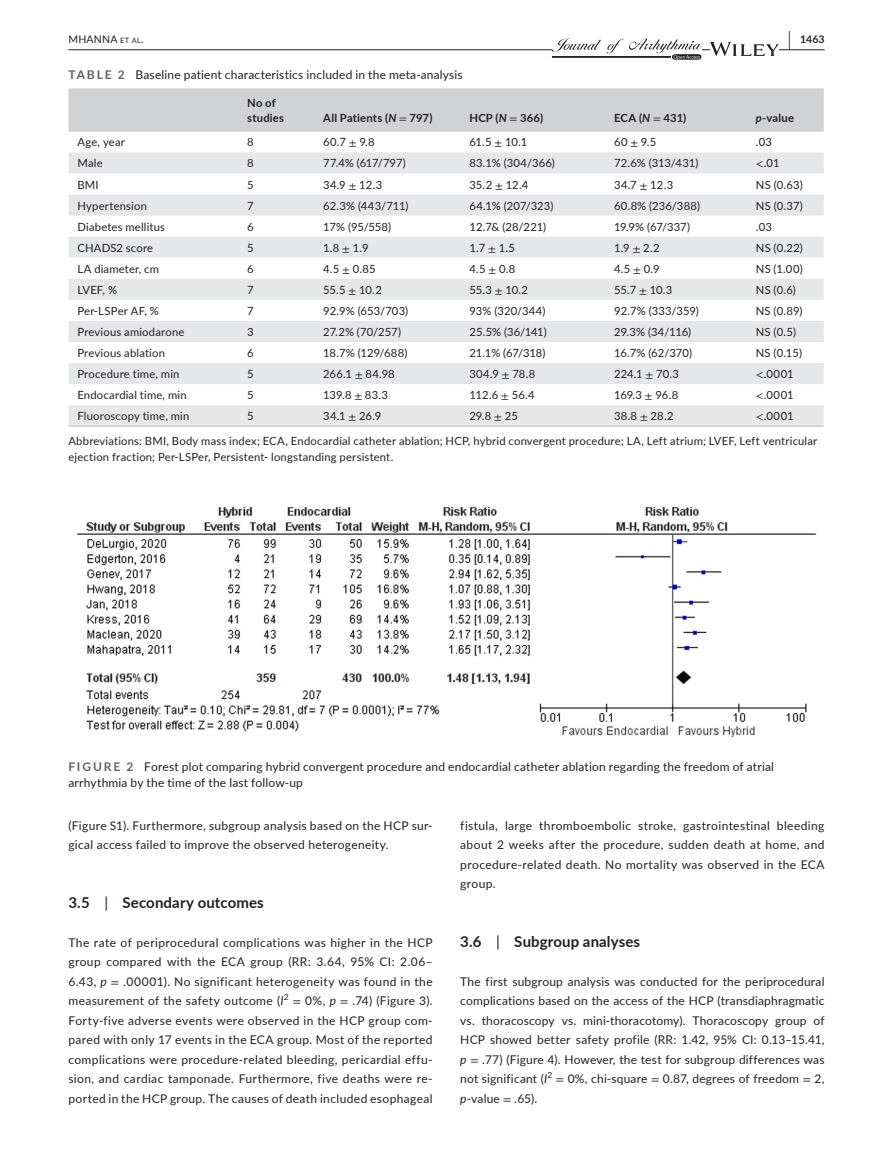
<style>
.page{position:relative;width:893px;height:1174px;background:#fff}
.page>*{position:absolute;margin:0;border:0;box-sizing:border-box;transform-origin:0 0}
.t1{font:700 15px "Lato";letter-spacing:.01em;color:#231f20}
.t2{font:12px/19.5px "Lato";letter-spacing:.02em;color:#231f20;text-align:justify}
.t3{font:11.25px/15.8px "Lato";letter-spacing:.015em;color:#231f20}
.t4{font:700 11.25px/15.8px "Lato";letter-spacing:.015em;color:#231f20}
.t5{font:10.5px "Lato";letter-spacing:.025em;color:#231f20}
.t6{font:700 10.5px "Lato";color:#231f20}
.s1{font-size:7.35px}
.s2{font-size:19.5px}
.s3{font-weight:700;color:#636366}
.s4{font-style:italic}
.s5{font-family:"STIX";font-weight:400}
.s6{font-family:"STIX"}
.s7{font-weight:400}
</style>
<div class="page">
<hr style="left:68px;top:49px;width:756px;height:1px;background:#231f20">
<svg style="left:552px;top:38px;width:149px;height:22px"></svg>
<svg style="left:710px;top:42px;width:69px;height:14px"></svg>
<div style="left:68px;top:88px;width:756px;height:44px;background:#d1d2d4"></div>
<svg style="left:68px;top:152px;width:756px;height:273px;fill:#e6e7e9"></svg>
<hr style="left:68px;top:425px;width:170px;height:2px;background:#d1d2d4">
<hr style="left:238px;top:425px;width:76px;height:2px;background:#d1d2d4">
<hr style="left:314px;top:425px;width:146px;height:2px;background:#d1d2d4">
<hr style="left:460px;top:425px;width:145px;height:2px;background:#d1d2d4">
<hr style="left:605px;top:425px;width:142px;height:2px;background:#d1d2d4">
<hr style="left:747px;top:425px;width:77px;height:2px;background:#d1d2d4">
<img style="left:77px;top:507px;width:739px;height:230px">
<p class="t5" style="left:68px;top:31px;width:77px">MHANNA <span class="s1">et al</span>.</p>
<p class="t6" style="left:789px;top:31px;width:37px"><span class="s2">|</span> 1463</p>
<p class="t2" style="left:68px;top:64px;width:396px"><span class="s3">TABLE 2</span> Baseline patient characteristics included in the meta-analysis</p>
<p class="t4" style="left:247px;top:94px;width:38px">No of studies</p>
<p class="t4" style="left:323px;top:110px;width:111px">All Patients (<span class="s4">N</span> <span class="s5">=</span> 797)</p>
<p class="t4" style="left:469px;top:110px;width:75px">HCP (<span class="s4">N</span> <span class="s5">=</span> 366)</p>
<p class="t4" style="left:614px;top:110px;width:74px">ECA (<span class="s4">N</span> <span class="s5">=</span> 431)</p>
<p class="t4" style="left:756px;top:110px;width:40px"><span class="s4">p</span>-value</p>
<p class="t3" style="left:77px;top:134px;width:49px">Age, year</p>
<p class="t3" style="left:247px;top:134px;width:8px">8</p>
<p class="t3" style="left:323px;top:134px;width:53px">60.7 <span class="s6">±</span> 9.8</p>
<p class="t3" style="left:469px;top:134px;width:59px">61.5 <span class="s6">±</span> 10.1</p>
<p class="t3" style="left:614px;top:134px;width:44px">60 <span class="s6">±</span> 9.5</p>
<p class="t3" style="left:756px;top:134px;width:18px">.03</p>
<p class="t3" style="left:77px;top:155px;width:27px">Male</p>
<p class="t3" style="left:247px;top:155px;width:8px">8</p>
<p class="t3" style="left:323px;top:155px;width:84px">77.4% (617/797)</p>
<p class="t3" style="left:469px;top:155px;width:87px">83.1% (304/366)</p>
<p class="t3" style="left:614px;top:155px;width:86px">72.6% (313/431)</p>
<p class="t3" style="left:756px;top:155px;width:25px"><span class="s6">&lt;</span>.01</p>
<p class="t3" style="left:77px;top:176px;width:23px">BMI</p>
<p class="t3" style="left:247px;top:176px;width:8px">5</p>
<p class="t3" style="left:323px;top:176px;width:60px">34.9 <span class="s6">±</span> 12.3</p>
<p class="t3" style="left:469px;top:176px;width:60px">35.2 <span class="s6">±</span> 12.4</p>
<p class="t3" style="left:614px;top:176px;width:61px">34.7 <span class="s6">±</span> 12.3</p>
<p class="t3" style="left:756px;top:176px;width:48px">NS (0.63)</p>
<p class="t3" style="left:77px;top:197px;width:71px">Hypertension</p>
<p class="t3" style="left:247px;top:197px;width:8px">7</p>
<p class="t3" style="left:323px;top:197px;width:87px">62.3% (443/711)</p>
<p class="t3" style="left:469px;top:197px;width:85px">64.1% (207/323)</p>
<p class="t3" style="left:614px;top:197px;width:88px">60.8% (236/388)</p>
<p class="t3" style="left:756px;top:197px;width:48px">NS (0.37)</p>
<p class="t3" style="left:77px;top:218px;width:89px">Diabetes mellitus</p>
<p class="t3" style="left:247px;top:218px;width:8px">6</p>
<p class="t3" style="left:323px;top:218px;width:69px">17% (95/558)</p>
<p class="t3" style="left:469px;top:218px;width:78px">12.7&amp; (28/221)</p>
<p class="t3" style="left:614px;top:218px;width:77px">19.9% (67/337)</p>
<p class="t3" style="left:756px;top:218px;width:18px">.03</p>
<p class="t3" style="left:77px;top:239px;width:77px">CHADS2 score</p>
<p class="t3" style="left:247px;top:239px;width:8px">5</p>
<p class="t3" style="left:323px;top:239px;width:47px">1.8 <span class="s6">±</span> 1.9</p>
<p class="t3" style="left:469px;top:239px;width:47px">1.7 <span class="s6">±</span> 1.5</p>
<p class="t3" style="left:614px;top:239px;width:47px">1.9 <span class="s6">±</span> 2.2</p>
<p class="t3" style="left:756px;top:239px;width:49px">NS (0.22)</p>
<p class="t3" style="left:77px;top:260px;width:83px">LA diameter, cm</p>
<p class="t3" style="left:247px;top:260px;width:8px">6</p>
<p class="t3" style="left:323px;top:260px;width:54px">4.5 <span class="s6">±</span> 0.85</p>
<p class="t3" style="left:469px;top:260px;width:47px">4.5 <span class="s6">±</span> 0.8</p>
<p class="t3" style="left:614px;top:260px;width:47px">4.5 <span class="s6">±</span> 0.9</p>
<p class="t3" style="left:756px;top:260px;width:48px">NS (1.00)</p>
<p class="t3" style="left:77px;top:281px;width:41px">LVEF, %</p>
<p class="t3" style="left:247px;top:281px;width:8px">7</p>
<p class="t3" style="left:323px;top:281px;width:60px">55.5 <span class="s6">±</span> 10.2</p>
<p class="t3" style="left:469px;top:281px;width:60px">55.3 <span class="s6">±</span> 10.2</p>
<p class="t3" style="left:614px;top:281px;width:60px">55.7 <span class="s6">±</span> 10.3</p>
<p class="t3" style="left:756px;top:281px;width:42px">NS (0.6)</p>
<p class="t3" style="left:77px;top:302px;width:83px">Per-LSPer AF, %</p>
<p class="t3" style="left:247px;top:302px;width:8px">7</p>
<p class="t3" style="left:323px;top:302px;width:87px">92.9% (653/703)</p>
<p class="t3" style="left:469px;top:302px;width:78px">93% (320/344)</p>
<p class="t3" style="left:614px;top:302px;width:86px">92.7% (333/359)</p>
<p class="t3" style="left:756px;top:302px;width:48px">NS (0.89)</p>
<p class="t3" style="left:77px;top:323px;width:109px">Previous amiodarone</p>
<p class="t3" style="left:247px;top:323px;width:8px">3</p>
<p class="t3" style="left:323px;top:323px;width:79px">27.2% (70/257)</p>
<p class="t3" style="left:469px;top:323px;width:79px">25.5% (36/141)</p>
<p class="t3" style="left:614px;top:323px;width:79px">29.3% (34/116)</p>
<p class="t3" style="left:756px;top:323px;width:42px">NS (0.5)</p>
<p class="t3" style="left:77px;top:345px;width:89px">Previous ablation</p>
<p class="t3" style="left:247px;top:345px;width:8px">6</p>
<p class="t3" style="left:323px;top:345px;width:86px">18.7% (129/688)</p>
<p class="t3" style="left:469px;top:345px;width:78px">21.1% (67/318)</p>
<p class="t3" style="left:614px;top:345px;width:80px">16.7% (62/370)</p>
<p class="t3" style="left:756px;top:345px;width:48px">NS (0.15)</p>
<p class="t3" style="left:77px;top:366px;width:104px">Procedure time, min</p>
<p class="t3" style="left:247px;top:366px;width:8px">5</p>
<p class="t3" style="left:323px;top:366px;width:73px">266.1 <span class="s6">±</span> 84.98</p>
<p class="t3" style="left:469px;top:366px;width:67px">304.9 <span class="s6">±</span> 78.8</p>
<p class="t3" style="left:614px;top:366px;width:66px">224.1 <span class="s6">±</span> 70.3</p>
<p class="t3" style="left:756px;top:366px;width:39px"><span class="s6">&lt;</span>.0001</p>
<p class="t3" style="left:77px;top:387px;width:111px">Endocardial time, min</p>
<p class="t3" style="left:247px;top:387px;width:8px">5</p>
<p class="t3" style="left:323px;top:387px;width:66px">139.8 <span class="s6">±</span> 83.3</p>
<p class="t3" style="left:469px;top:387px;width:67px">112.6 <span class="s6">±</span> 56.4</p>
<p class="t3" style="left:614px;top:387px;width:66px">169.3 <span class="s6">±</span> 96.8</p>
<p class="t3" style="left:756px;top:387px;width:39px"><span class="s6">&lt;</span>.0001</p>
<p class="t3" style="left:77px;top:408px;width:114px">Fluoroscopy time, min</p>
<p class="t3" style="left:247px;top:408px;width:8px">5</p>
<p class="t3" style="left:323px;top:408px;width:60px">34.1 <span class="s6">±</span> 26.9</p>
<p class="t3" style="left:469px;top:408px;width:50px">29.8 <span class="s6">±</span> 25</p>
<p class="t3" style="left:614px;top:408px;width:61px">38.8 <span class="s6">±</span> 28.2</p>
<p class="t3" style="left:756px;top:408px;width:39px"><span class="s6">&lt;</span>.0001</p>
<p class="t3" style="left:68px;top:432px;width:750px">Abbreviations: BMI, Body mass index; ECA, Endocardial catheter ablation; HCP, hybrid convergent procedure; LA, Left atrium; LVEF, Left ventricular ejection fraction; Per-LSPer, Persistent- longstanding persistent.</p>
<p class="t2" style="left:68px;top:757px;width:707px;line-height:16.5px"><span class="s3">FIGURE 2</span> Forest plot comparing hybrid convergent procedure and endocardial catheter ablation regarding the freedom of atrial arrhythmia by the time of the last follow-up</p>
<p class="t2" style="left:68px;top:815px;width:366px">(Figure S1). Furthermore, subgroup analysis based on the HCP sur&shy;gical access failed to improve the observed heterogeneity.</p>
<p class="t1" style="left:68px;top:891px;width:197px">3.5 <span class="s7">|</span> Secondary outcomes</p>
<p class="t2" style="left:68px;top:932px;width:366px">The rate of periprocedural complications was higher in the HCP group compared with the ECA group (RR: 3.64, 95% CI: 2.06– 6.43, <span class="s4">p</span> <span class="s6">=</span> .00001). No significant heterogeneity was found in the measurement of the safety outcome (<span class="s4">I</span><sup>2</sup> <span class="s6">=</span> 0%, <span class="s4">p</span> <span class="s6">=</span> .74) (Figure 3).<br>Forty-five adverse events were observed in the HCP group com&shy;pared with only 17 events in the ECA group. Most of the reported complications were procedure-related bleeding, pericardial effu&shy;sion, and cardiac tamponade. Furthermore, five deaths were re&shy;ported in the HCP group. The causes of death included esophageal</p>
<p class="t2" style="left:460px;top:815px;width:366px">fistula, large thromboembolic stroke, gastrointestinal bleeding about 2 weeks after the procedure, sudden death at home, and procedure-related death. No mortality was observed in the ECA group.</p>
<p class="t1" style="left:460px;top:930px;width:181px">3.6 <span class="s7">|</span> Subgroup analyses</p>
<p class="t2" style="left:460px;top:971px;width:366px">The first subgroup analysis was conducted for the periprocedural complications based on the access of the HCP (transdiaphragmatic vs. thoracoscopy vs. mini-thoracotomy). Thoracoscopy group of HCP showed better safety profile (RR: 1.42, 95% CI: 0.13–15.41, <span class="s4">p</span> <span class="s6">=</span> .77) (Figure 4). However, the test for subgroup differences was not significant (<span class="s4">I</span><sup>2</sup> <span class="s6">=</span> 0%, chi-square <span class="s6">=</span> 0.87, degrees of freedom <span class="s6">=</span> 2, <span class="s4">p</span>-value <span class="s6">=</span> .65).</p>
</div>
